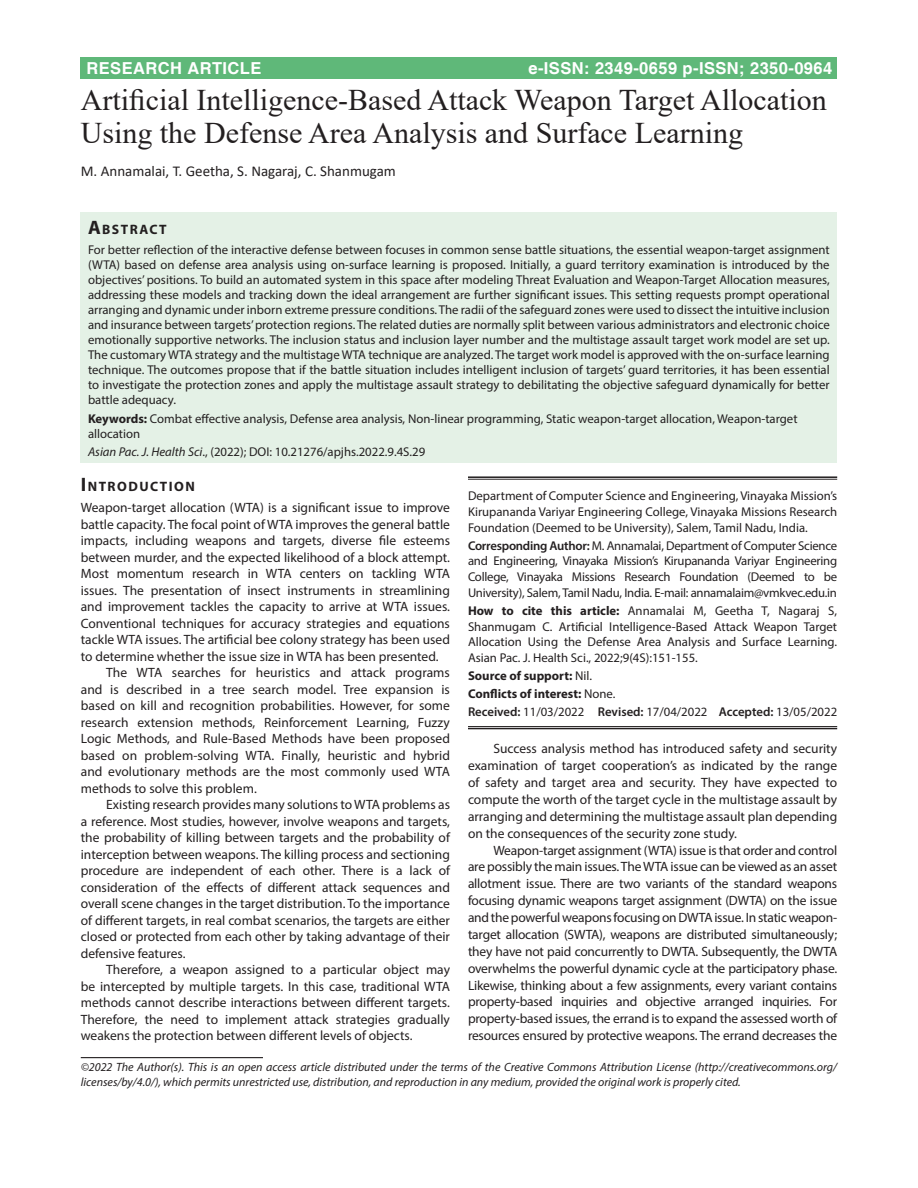
<style>
.page{position:relative;width:918px;height:1188px;background:#fff}
.page>*{position:absolute;margin:0;border:0;box-sizing:border-box;transform-origin:0 0}
.AT{font:30px/33px "Times New Roman";color:#231f20}
.AH{font:700 16.5px "Helvetica";letter-spacing:.025em;color:#fff}
.AU{font:15px "Calibri";color:#231f20}
.ABSH{font:700 13.65px "Myriad Pro";letter-spacing:.105em;color:#231f20}
.TX{font:13.5px/16.5px "Myriad Pro";color:#231f20;text-align:justify}
.TXFL{font:13.5px/16.5px "Myriad Pro";color:#231f20;text-align:justify}
.ABS{font:12.75px/15px "Myriad Pro";color:#231f20;text-align:justify}
.ADD{font:12.75px/15.8px "Myriad Pro";letter-spacing:-.02em;color:#231f20;text-align:justify}
.HTC{font:12.75px/15.8px "Myriad Pro";color:#231f20;text-align:justify}
.KWD{font:12.75px/15px "Myriad Pro";color:#231f20}
.AFF{font:12.75px/15.8px "Myriad Pro";color:#231f20;text-align:justify}
.HIS{font:12.75px "Myriad Pro";color:#231f20}
.HTC-2{font:700 12.75px "Myriad Pro";color:#231f20}
.CR{font:italic 12px/15px "Myriad Pro";color:#231f20}
.s1{font-size:19.5px}
.s2{font-weight:700}
.s3{font-style:italic}
.s4{font-weight:600}
.s5{font-weight:400}
</style>
<div class="page">
<div style="left:81px;top:57px;width:756px;height:22px;background:#5fb879"></div>
<div style="left:81px;top:212px;width:756px;height:251px;background:#e4f1e6"></div>
<hr style="left:81px;top:1057px;width:182px;height:1px;background:#231f20">
<hr style="left:468px;top:476px;width:369px;height:2px;background:#231f20">
<hr style="left:468px;top:479px;width:369px;height:1px;background:#231f20">
<hr style="left:468px;top:726px;width:369px;height:1px;background:#231f20">
<hr style="left:468px;top:728px;width:369px;height:1px;background:#231f20">
<p class="AH" style="left:87px;top:58px;width:176px">RESEARCH ARTICLE</p>
<p class="AH" style="left:528px;top:58px;width:305px">e-ISSN: 2349-0659 p-ISSN; 2350-0964</p>
<p class="AT" style="left:81px;top:83px;width:748px">Artificial Intelligence-Based Attack Weapon Target Allocation<br>Using the Defense Area Analysis and Surface Learning</p>
<p class="AU" style="left:81px;top:161px;width:317px">M. Annamalai, T. Geetha, S. Nagaraj, C. Shanmugam</p>
<p class="ABSH" style="left:88px;top:220px;width:80px"><span class="s1">A</span>BSTRACT</p>
<p class="ABS" style="left:88px;top:242px;width:743px">For better reflection of the interactive defense between focuses in common sense battle situations, the essential weapon-target assignment (WTA) based on defense area analysis using on-surface learning is proposed. Initially, a guard territory examination is introduced by the objectives’ positions. To build an automated system in this space after modeling Threat Evaluation and Weapon-Target Allocation measures, addressing these models and tracking down the ideal arrangement are further significant issues. This setting requests prompt operational arranging and dynamic under inborn extreme pressure conditions. The radii of the safeguard zones were used to dissect the intuitive inclusion and insurance between targets’ protection regions. The related duties are normally split between various administrators and electronic choice emotionally supportive networks. The inclusion status and inclusion layer number and the multistage assault target work model are set up.<br>The customary WTA strategy and the multistage WTA technique are analyzed. The target work model is approved with the on-surface learning technique. The outcomes propose that if the battle situation includes intelligent inclusion of targets’ guard territories, it has been essential to investigate the protection zones and apply the multistage assault strategy to debilitating the objective safeguard dynamically for better battle adequacy.</p>
<p class="KWD" style="left:88px;top:411px;width:711px"><span class="s2">Keywords:</span> Combat effective analysis, Defense area analysis, Non-linear programming, Static weapon-target allocation, Weapon-target allocation</p>
<p class="KWD" style="left:88px;top:444px;width:339px"><span class="s3">Asian Pac. J. Health Sci</span>., (2022); DOI: 10.21276/apjhs.2022.9.4S.29</p>
<h1 class="ABSH" style="left:81px;top:478px;width:116px"><span class="s1">I</span>NTRODUCTION</h1>
<p class="TXFL" style="left:81px;top:499px;width:371px">Weapon-target allocation (WTA) is a significant issue to improve battle capacity. The focal point of WTA improves the general battle impacts, including weapons and targets, diverse file esteems between murder, and the expected likelihood of a block attempt.<br>Most momentum research in WTA centers on tackling WTA issues. The presentation of insect instruments in streamlining and improvement tackles the capacity to arrive at WTA issues.<br>Conventional techniques for accuracy strategies and equations tackle WTA issues. The artificial bee colony strategy has been used to determine whether the issue size in WTA has been presented.</p>
<p class="TX" style="left:81px;top:664px;width:371px;text-indent:26px">The WTA searches for heuristics and attack programs and is described in a tree search model. Tree expansion is based on kill and recognition probabilities. However, for some research extension methods, Reinforcement Learning, Fuzzy Logic Methods, and Rule-Based Methods have been proposed based on problem-solving WTA. Finally, heuristic and hybrid and evolutionary methods are the most commonly used WTA methods to solve this problem.</p>
<p class="TX" style="left:81px;top:796px;width:371px;text-indent:26px">Existing research provides many solutions to WTA problems as a reference. Most studies, however, involve weapons and targets, the probability of killing between targets and the probability of interception between weapons. The killing process and sectioning procedure are independent of each other. There is a lack of consideration of the effects of different attack sequences and overall scene changes in the target distribution. To the importance of different targets, in real combat scenarios, the targets are either closed or protected from each other by taking advantage of their defensive features.</p>
<p class="TX" style="left:81px;top:961px;width:371px;text-indent:26px">Therefore, a weapon assigned to a particular object may be intercepted by multiple targets. In this case, traditional WTA methods cannot describe interactions between different targets.<br>Therefore, the need to implement attack strategies gradually weakens the protection between different levels of objects.</p>
<p class="AFF" style="left:468px;top:488px;width:371px">Department of Computer Science and Engineering, Vinayaka Mission’s Kirupananda Variyar Engineering College, Vinayaka Missions Research Foundation (Deemed to be University), Salem, Tamil Nadu, India.</p>
<p class="ADD" style="left:468px;top:537px;width:371px"><span class="s4">Corresponding Author:</span> M. Annamalai, Department of Computer Science and Engineering, Vinayaka Mission’s Kirupananda Variyar Engineering College, Vinayaka Missions Research Foundation (Deemed to be University), Salem, Tamil Nadu, India. E-mail: annamalaim@vmkvec.edu.in</p>
<p class="HTC" style="left:468px;top:602px;width:371px"><span class="s2">How to cite this article:</span> Annamalai M, Geetha T, Nagaraj S, Shanmugam C. Artificial Intelligence-Based Attack Weapon Target Allocation Using the Defense Area Analysis and Surface Learning.<br>Asian Pac. J. Health Sci., 2022;9(4S):151-155.</p>
<p class="HTC-2" style="left:468px;top:667px;width:126px">Source of support: <span class="s5">Nil.</span></p>
<p class="HTC-2" style="left:468px;top:685px;width:149px">Conflicts of interest: <span class="s5">None.</span></p>
<p class="HIS" style="left:468px;top:704px;width:371px"><span class="s4">Received:</span> 11/03/2022 <span class="s4">Revised:</span> 17/04/2022 <span class="s4">Accepted:</span> 13/05/2022</p>
<p class="TX" style="left:468px;top:740px;width:371px;text-indent:26px">Success analysis method has introduced safety and security examination of target cooperation’s as indicated by the range of safety and target area and security. They have expected to compute the worth of the target cycle in the multistage assault by arranging and determining the multistage assault plan depending on the consequences of the security zone study.</p>
<p class="TX" style="left:468px;top:841px;width:371px;text-indent:26px">Weapon-target assignment (WTA) issue is that order and control are possibly the main issues. The WTA issue can be viewed as an asset allotment issue. There are two variants of the standard weapons focusing dynamic weapons target assignment (DWTA) on the issue and the powerful weapons focusing on DWTA issue. In static weapon&shy;target allocation (SWTA), weapons are distributed simultaneously; they have not paid concurrently to DWTA. Subsequently, the DWTA overwhelms the powerful dynamic cycle at the participatory phase.<br>Likewise, thinking about a few assignments, every variant contains property-based inquiries and objective arranged inquiries. For property-based issues, the errand is to expand the assessed worth of resources ensured by protective weapons. The errand decreases the</p>
<p class="CR" style="left:81px;top:1059px;width:758px">©2022 The Author(s). This is an open access article distributed under the terms of the Creative Commons Attribution License (http://creativecommons.org/ licenses/by/4.0/), which permits unrestricted use, distribution, and reproduction in any medium, provided the original work is properly cited.</p>
</div>
